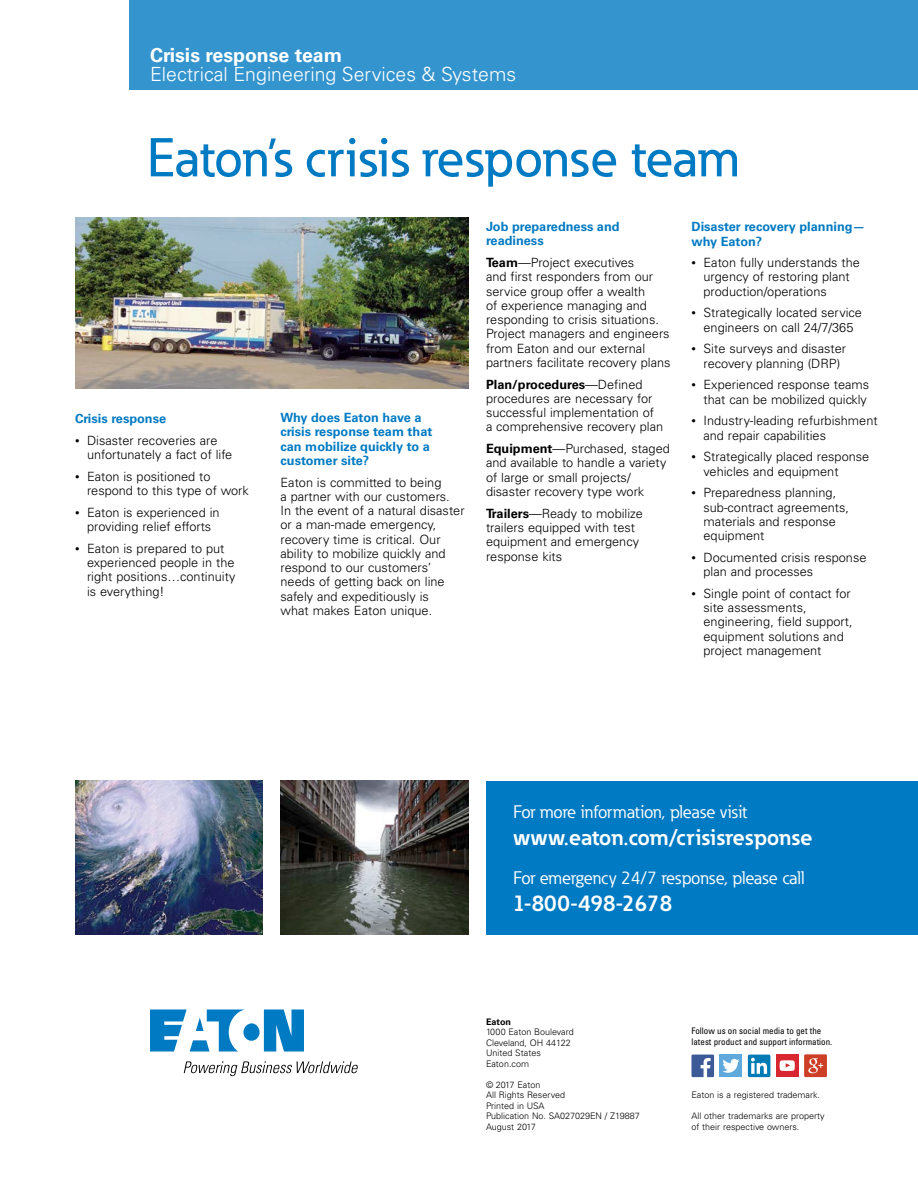
<style>
.page{position:relative;width:918px;height:1188px;background:#fff}
.page>*{position:absolute;margin:0;border:0;box-sizing:border-box;transform-origin:0 0}
.t1{font:500 54px "Eaton";color:#007ac2}
.t2{font:700 22.5px "Eaton";color:#fff}
.t3{font:300 19.5px "Univers LT Std";color:#fff}
.t4{font:700 19.5px "Univers LT Std";color:#fff}
.t5{font:18px "Eaton";color:#fff}
.t6{font:300 12.75px/14.2px "Univers LT Std";color:#000}
.t7{font:700 12.75px/14.2px "Univers LT Std";color:#007ac2}
.t8{font:300 9px/10.5px "Univers LT Std";color:#000}
.t9{font:condensed 9px/10.5px "Univers LT Std";color:#000}
.t10{font:700 9px "Univers LT Std";color:#000}
.s1{font-size:9px}
.s2{font-weight:700}
</style>
<div class="page">
<div style="left:486px;top:781px;width:432px;height:153px;background:#007ac2"></div>
<img style="left:75px;top:218px;width:394px;height:170px">
<img style="left:281px;top:781px;width:187px;height:153px">
<img style="left:75px;top:781px;width:188px;height:153px">
<div style="left:129px;top:0;width:789px;height:90px;background:#3394ce"></div>
<div style="left:776px;top:1055px;width:23px;height:22px;background:#d92732"></div>
<div style="left:720px;top:1055px;width:22px;height:22px;background:#60a9dc"></div>
<svg style="left:692px;top:1055px;width:22px;height:22px"></svg>
<svg style="left:722px;top:1059px;width:18px;height:14px"></svg>
<div style="left:748px;top:1055px;width:22px;height:22px;background:#007bb5;border-radius:2px"></div>
<svg style="left:751px;top:1058px;width:16px;height:16px"></svg>
<svg style="left:804px;top:1055px;width:23px;height:22px"></svg>
<img style="left:808px;top:1058px;width:10px;height:15px">
<svg style="left:780px;top:1060px;width:15px;height:11px"></svg>
<svg style="left:150px;top:1010px;width:154px;height:42px"></svg>
<svg style="left:184px;top:1061px;width:174px;height:15px"></svg>
<h3 class="t4" style="left:150px;top:43px;width:194px">Crisis response team</h3>
<h3 class="t3" style="left:150px;top:62px;width:368px">Electrical Engineering Services &amp; Systems</h3>
<h1 class="t1" style="left:147px;top:125px;width:594px">Eaton’s crisis response team</h1>
<p class="t7" style="left:75px;top:412px;width:93px">Crisis response</p>
<p class="t6" style="left:87px;top:433px;width:147px;text-indent:-12px"><span class="s1">•</span> Disaster recoveries are unfortunately a fact of life</p>
<p class="t6" style="left:87px;top:469px;width:163px;text-indent:-12px"><span class="s1">•</span> Eaton is positioned to respond to this type of work</p>
<p class="t6" style="left:75px;top:505px;width:146px;text-align:center"><span class="s1">•</span> Eaton is experienced in providing relief efforts</p>
<p class="t6" style="left:87px;top:541px;width:150px;text-indent:-12px"><span class="s1">•</span> Eaton is prepared to put experienced people in the right positions…continuity is everything!</p>
<p class="t7" style="left:281px;top:411px;width:153px">Why does Eaton have a crisis response team that can mobilize quickly to a customer site?</p>
<p class="t6" style="left:281px;top:475px;width:186px">Eaton is committed to being<br>a partner with our customers.<br>In the event of a natural disaster or a man-made emergency, recovery time is critical. Our ability to mobilize quickly and respond to our customers’ needs of getting back on line safely and expeditiously is<br>what makes Eaton unique.</p>
<p class="t7" style="left:486px;top:220px;width:135px">Job preparedness and readiness</p>
<p class="t6" style="left:486px;top:256px;width:186px"><span class="s2">Team</span>—Project executives<br>and first responders from our service group offer a wealth<br>of experience managing and responding to crisis situations.<br>Project managers and engineers from Eaton and our external partners facilitate recovery plans</p>
<p class="t6" style="left:486px;top:377px;width:179px"><span class="s2">Plan/procedures</span>—Defined procedures are necessary for successful implementation of a comprehensive recovery plan</p>
<p class="t6" style="left:486px;top:442px;width:185px"><span class="s2">Equipment</span>—Purchased, staged and available to handle a variety of large or small projects/ disaster recovery type work</p>
<p class="t6" style="left:486px;top:506px;width:158px"><span class="s2">Trailers</span>—Ready to mobilize trailers equipped with test equipment and emergency response kits</p>
<p class="t7" style="left:692px;top:220px;width:175px">Disaster recovery planning— why Eaton?</p>
<p class="t6" style="left:704px;top:255px;width:158px;text-indent:-12px"><span class="s1">•</span> Eaton fully understands the urgency of restoring plant production/operations</p>
<p class="t6" style="left:692px;top:306px;width:172px;text-align:center"><span class="s1">•</span> Strategically located service engineers on call 24/7/365</p>
<p class="t6" style="left:692px;top:342px;width:156px;text-align:center"><span class="s1">•</span> Site surveys and disaster recovery planning (DRP)</p>
<p class="t6" style="left:692px;top:378px;width:179px;text-align:right"><span class="s1">•</span> Experienced response teams that can be mobilized quickly</p>
<p class="t6" style="left:704px;top:414px;width:176px;text-indent:-12px"><span class="s1">•</span> Industry-leading refurbishment and repair capabilities</p>
<p class="t6" style="left:704px;top:450px;width:167px;text-indent:-12px"><span class="s1">•</span> Strategically placed response vehicles and equipment</p>
<p class="t6" style="left:704px;top:486px;width:147px;text-indent:-12px"><span class="s1">•</span> Preparedness planning, sub-contract agreements, materials and response equipment</p>
<p class="t6" style="left:704px;top:550px;width:164px;text-indent:-12px"><span class="s1">•</span> Documented crisis response plan and processes</p>
<p class="t6" style="left:704px;top:586px;width:151px;text-indent:-12px"><span class="s1">•</span> Single point of contact for site assessments, engineering, field support, equipment solutions and project management</p>
<h3 class="t5" style="left:513px;top:801px;width:236px">For more information, please visit</h3>
<h2 class="t2" style="left:513px;top:824px;width:301px">www.eaton.com/crisisresponse</h2>
<h3 class="t5" style="left:513px;top:866px;width:293px">For emergency 24/7 response, please call</h3>
<h2 class="t2" style="left:513px;top:889px;width:161px">1-800-498-2678</h2>
<p class="t10" style="left:486px;top:1016px;width:27px">Eaton</p>
<p class="t8" style="left:486px;top:1027px;width:89px">1000 Eaton Boulevard<br>Cleveland, OH 44122<br>United States<br>Eaton.com</p>
<p class="t8" style="left:486px;top:1079px;width:155px">© 2017 Eaton<br>All Rights Reserved<br>Printed in USA<br>Publication No. SA027029EN / Z19887<br>August 2017</p>
<p class="t9" style="left:692px;top:1026px;width:142px">Follow us on social media to get the latest product and support information.</p>
<p class="t8" style="left:692px;top:1090px;width:130px">Eaton is a registered trademark.</p>
<p class="t8" style="left:692px;top:1111px;width:135px">All other trademarks are property of their respective owners.</p>
</div>
